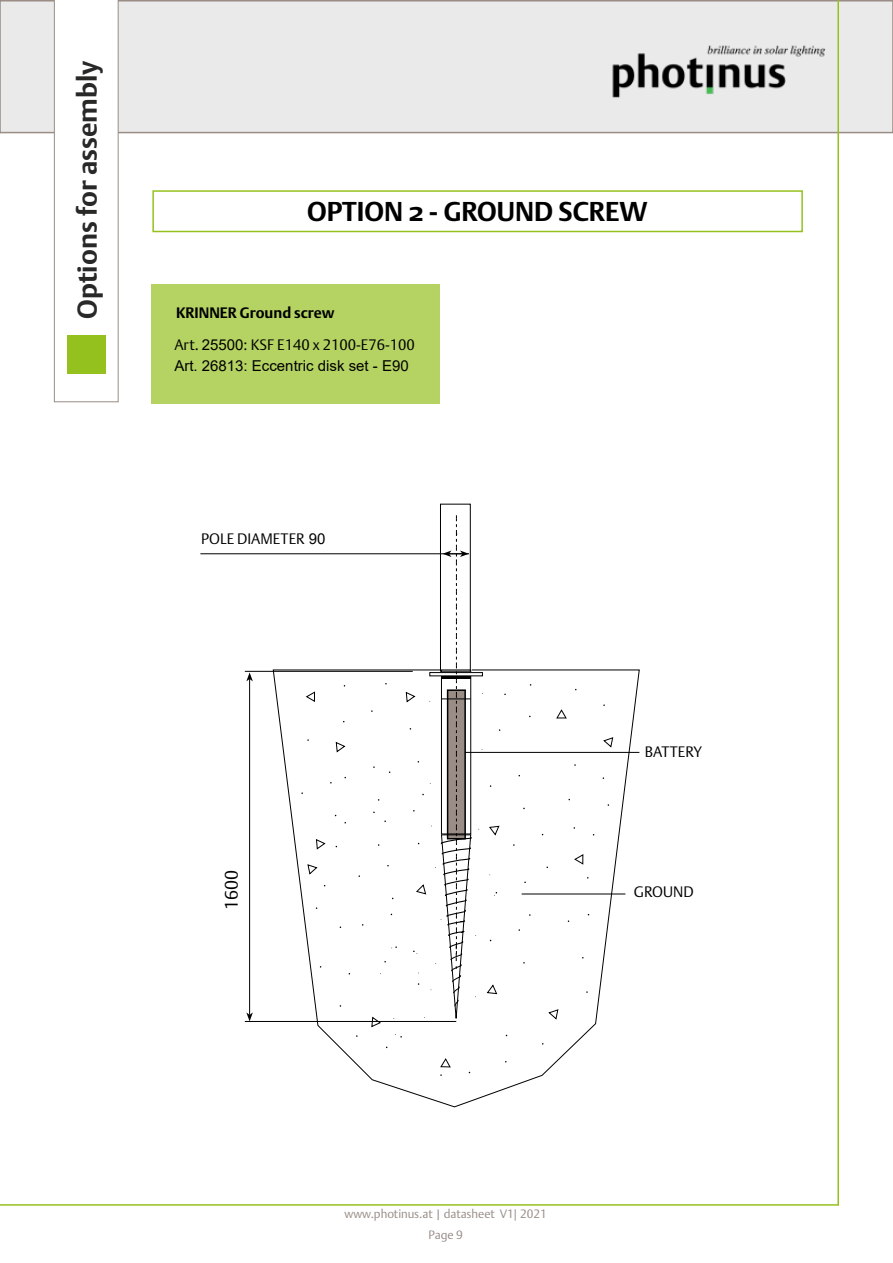
<style>
.page{position:relative;width:893px;height:1263px;background:#fff}
.page>*{position:absolute;margin:0;border:0;box-sizing:border-box;transform-origin:0 0}
.t1{font:700 27px "DTL Argo ST";color:#000}
.t2{font:700 27px "DTL Argo ST";color:#282827}
.t3{font:300 18px "DTL Argo T";color:#000}
.t4{font:300 15px "DTL Argo T";color:#000}
.t5{font:15px "Arial";color:#000}
.t6{font:700 15px "DTL Argo ST";color:#000}
.t7{font:300 12px/21px "DTL Argo T";color:#998d86;text-align:center}
.s1{font-family:"Arial";font-weight:400}
</style>
<div class="page">
<div style="left:0;top:0;width:893px;height:133px;background:#eaeaea;border:2px solid #998d86"></div>
<img style="left:612px;top:45px;width:214px;height:53px">
<hr style="left:0;top:1204px;width:838px;height:2px;background:#95c11f">
<hr style="left:837px;top:0;width:2px;height:1206px;background:#95c11f">
<div style="left:152px;top:285px;width:288px;height:119px;background:#b5d362"></div>
<svg style="left:54px;top:0;width:65px;height:402px"></svg>
<div style="left:67px;top:335px;width:38px;height:38px;background:#95c11f"></div>
<div style="left:152px;top:190px;width:651px;height:42px;border:2px solid #95c11f"></div>
<hr style="left:200px;top:553px;width:262px;height:1px;background:#000">
<hr style="left:245px;top:1021px;width:211px;height:1px;background:#000">
<hr style="left:245px;top:671px;width:168px;height:1px;background:#000">
<hr style="left:249px;top:679px;width:1px;height:336px;background:#000">
<svg style="left:246px;top:672px;width:7px;height:9px"></svg>
<svg style="left:246px;top:1012px;width:7px;height:9px"></svg>
<svg style="left:273px;top:670px;width:366px;height:437px"></svg>
<svg style="left:306px;top:692px;width:307px;height:375px"></svg>
<svg style="left:494px;top:892px;width:3px;height:4px"></svg>
<svg style="left:395px;top:1034px;width:7px;height:3px"></svg>
<svg style="left:391px;top:946px;width:6px;height:2px"></svg>
<svg style="left:410px;top:515px;width:73px;height:505px"></svg>
<h1 class="t2" style="left:71px;top:319px;width:260px;rotate:-90deg">Options for assembly</h1>
<h1 class="t1" style="left:307px;top:195px;width:342px">OPTION 2 - GROUND SCREW</h1>
<p class="t6" style="left:176px;top:303px;width:160px">KRINNER Ground screw</p>
<p class="t4" style="left:174px;top:336px;width:242px">Art. <span class="s1">25500</span>: KSF E140 x 2100-E76-100</p>
<p class="t5" style="left:174px;top:355px;width:236px">Art. 26813: Eccentric disk set - E90</p>
<p class="t4" style="left:201px;top:530px;width:126px">POLE DIAMETER <span class="s1">90</span></p>
<p class="t4" style="left:224px;top:900px;width:35px;rotate:-90deg">1600</p>
<p class="t3" style="left:221px;top:910px;width:42px;rotate:-90deg">1600</p>
<p class="t4" style="left:645px;top:743px;width:59px">BATTERY</p>
<p class="t4" style="left:634px;top:883px;width:61px">GROUND</p>
<p class="t7" style="left:344px;top:1203px;width:204px">www.photinus.at | datasheet V1<span class="s1">|</span> 2021<br>Page 9</p>
</div>
